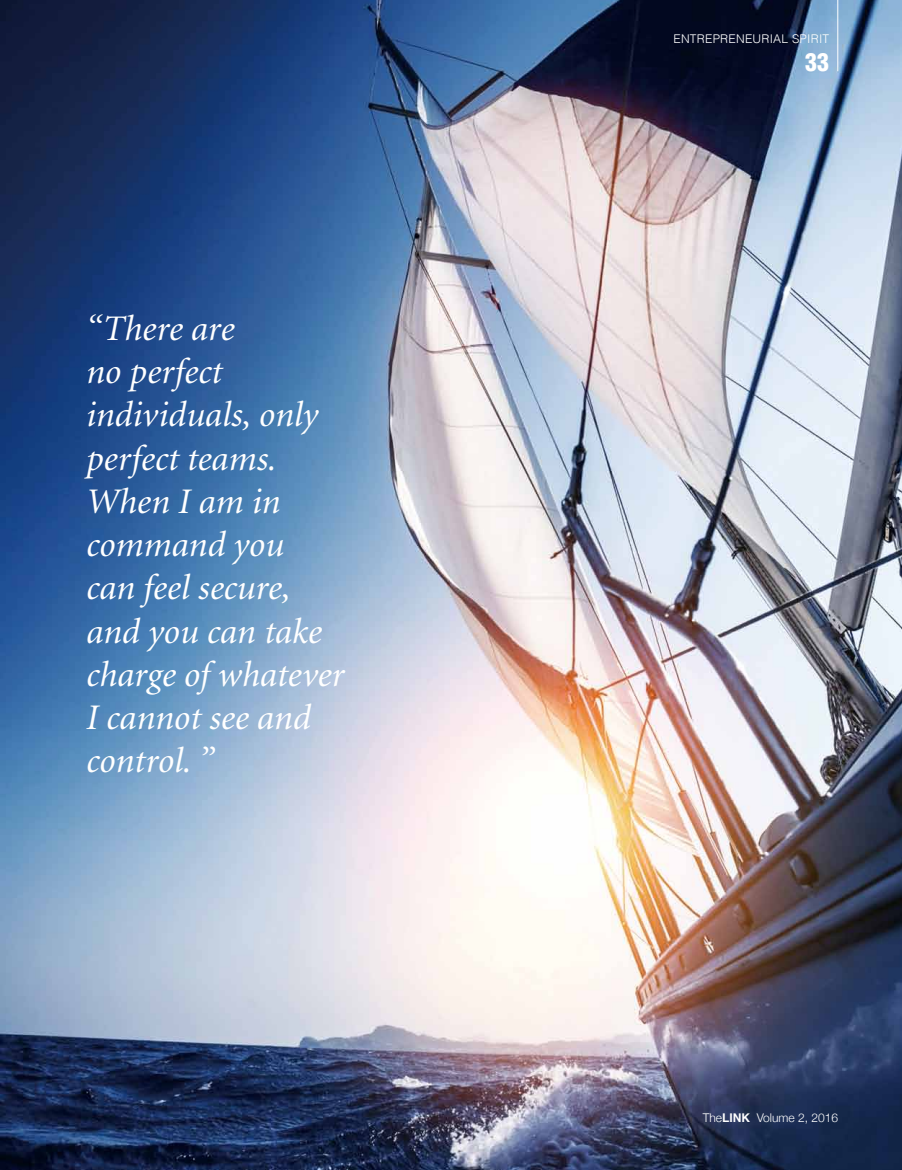
<style>
.page{position:relative;width:902px;height:1170px;background:#fff}
.page>*{position:absolute;margin:0;border:0;box-sizing:border-box;transform-origin:0 0}
.t1{font:italic 36px/43.2px "Minion";color:#fff}
.t2{font:900 condensed 24px "Helvetica";color:#fff}
.t3{font:300 12px "Helvetica";letter-spacing:.02em;color:#fff}
.t4{font:300 12px "Helvetica Neue";color:#fff}
.s1{font-family:"Helvetica";font-weight:700}
</style>
<div class="page">
<img style="left:0;top:0;width:901px;height:1169px">
<hr style="left:837px;top:0;width:1px;height:71px;background:#fff">
<p class="t1" style="left:85px;top:308px;width:260px">“There are<br>no perfect individuals, only perfect teams.<br>When I am in command you<br>can feel secure, and you can take charge of whatever<br>I cannot see and control. ”</p>
<p class="t3" style="left:673px;top:29px;width:157px">ENTREPRENEURIAL SPIRIT</p>
<p class="t2" style="left:805px;top:47px;width:25px">33</p>
<p class="t4" style="left:702px;top:1108px;width:137px">the<span class="s1">LINK</span> Volume 2, 2016</p>
</div>
